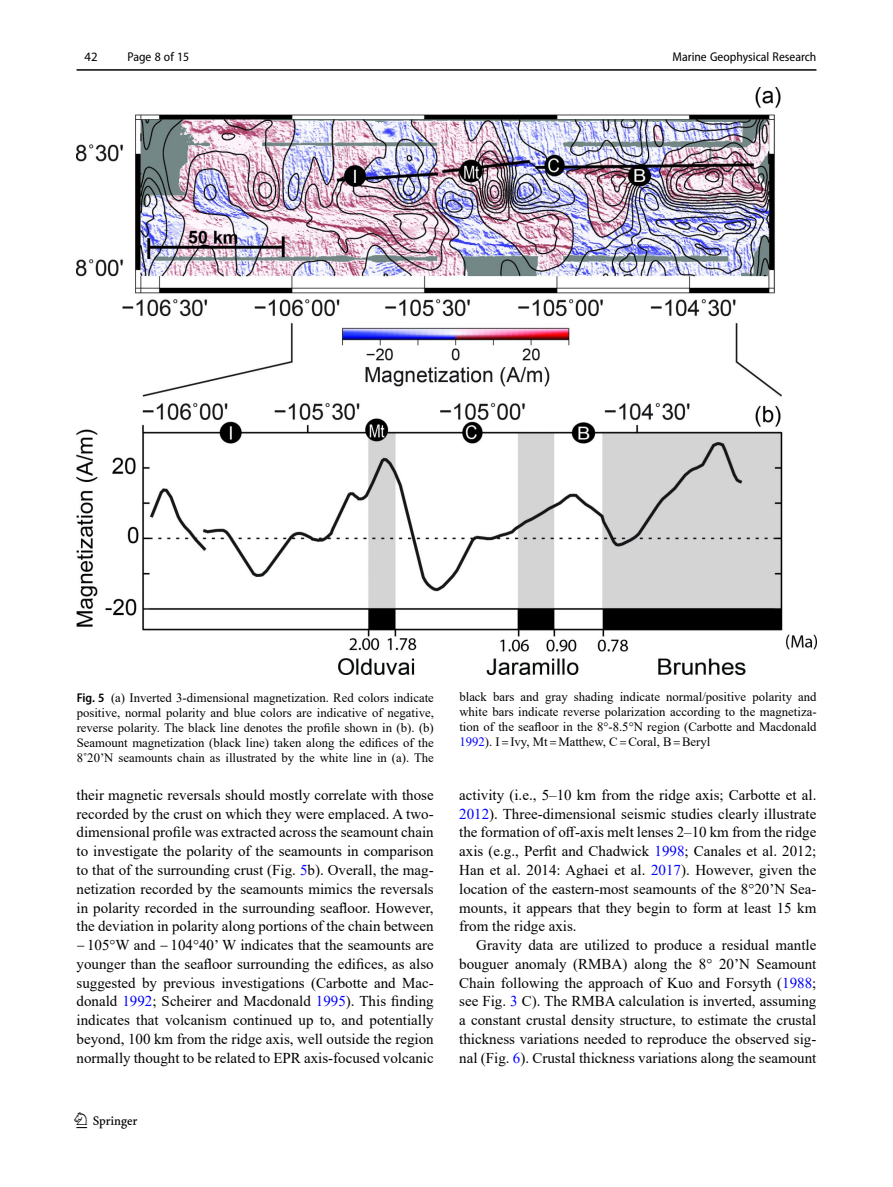
<style>
.page{position:relative;width:893px;height:1187px;background:#fff}
.page>*{position:absolute;margin:0;border:0;box-sizing:border-box;transform-origin:0 0}
.t1{font:22.5px "Springnew";color:#000}
.Body_Text{font:15px/18.8px "Times New Roman";color:#000;text-align:justify}
.Body_Text_Indent{font:15px/18.8px "Times New Roman";color:#000;text-align:justify}
.Figure_Caption{font:12.75px/15px "Times New Roman";color:#000;text-align:justify}
.t2{font:semi-condensed 12.75px "Myriad Pro";color:#000}
.t3{font:12.75px "Myriad Pro";color:#000}
.s1{font-family:"Myriad Pro";font-weight:600;font-stretch:semi-condensed}
.s2{color:#00f}
.s3{font-family:"Minion Pro"}
</style>
<div class="page">
<hr style="left:77px;top:69px;width:739px;height:2px;background:#000">
<img style="left:77px;top:87px;width:740px;height:587px">
<p class="t3" style="left:85px;top:48px;width:15px">42</p>
<p class="t2" style="left:127px;top:49px;width:63px">Page 8 of 15</p>
<p class="t2" style="left:673px;top:49px;width:145px">Marine Geophysical Research</p>
<p class="Figure_Caption" style="left:77px;top:689px;width:359px"><span class="s1">Fig. 5</span> (a) Inverted 3-dimensional magnetization. Red colors indicate positive, normal polarity and blue colors are indicative of negative, reverse polarity. The black line denotes the profile shown in (b). (b)<br>Seamount magnetization (black line) taken along the edifices of the 8˚20’N seamounts chain as illustrated by the white line in (a). The</p>
<p class="Figure_Caption" style="left:459px;top:688px;width:359px">black bars and gray shading indicate normal/positive polarity and white bars indicate reverse polarization according to the magnetiza&shy;tion of the seafloor in the 8°-8.5°N region (Carbotte and Macdonald <span class="s2">1992</span>). I<span class="s3">=</span>Ivy, Mt<span class="s3">=</span>Matthew, C<span class="s3">=</span>Coral, B<span class="s3">=</span>Beryl</p>
<p class="Body_Text" style="left:77px;top:785px;width:359px">their magnetic reversals should mostly correlate with those recorded by the crust on which they were emplaced. A two&shy;dimensional profile was extracted across the seamount chain to investigate the polarity of the seamounts in comparison to that of the surrounding crust (Fig. <span class="s2">5</span>b). Overall, the mag&shy;netization recorded by the seamounts mimics the reversals in polarity recorded in the surrounding seafloor. However, the deviation in polarity along portions of the chain between <span class="s3">−</span>105°W and <span class="s3">−</span>104°40’ W indicates that the seamounts are younger than the seafloor surrounding the edifices, as also suggested by previous investigations (Carbotte and Mac&shy;donald <span class="s2">1992</span>; Scheirer and Macdonald <span class="s2">1995</span>). This finding indicates that volcanism continued up to, and potentially beyond, 100 km from the ridge axis, well outside the region normally thought to be related to EPR axis-focused volcanic</p>
<h1 class="t1" style="left:77px;top:1107px;width:63px">1 3</h1>
<p class="Body_Text" style="left:459px;top:785px;width:359px">activity (i.e., 5–10 km from the ridge axis; Carbotte et al.<br><span class="s2">2012</span>). Three-dimensional seismic studies clearly illustrate the formation of off-axis melt lenses 2–10 km from the ridge axis (e.g., Perfit and Chadwick <span class="s2">1998</span>; Canales et al. 2012; Han et al. 2014: Aghaei et al. <span class="s2">2017</span>). However, given the location of the eastern-most seamounts of the 8°20’N Sea&shy;mounts, it appears that they begin to form at least 15 km from the ridge axis.</p>
<p class="Body_Text_Indent" style="left:459px;top:935px;width:359px;text-indent:17px">Gravity data are utilized to produce a residual mantle bouguer anomaly (RMBA) along the 8° 20’N Seamount Chain following the approach of Kuo and Forsyth (<span class="s2">1988</span>; see Fig. <span class="s2">3</span> C). The RMBA calculation is inverted, assuming a constant crustal density structure, to estimate the crustal thickness variations needed to reproduce the observed sig&shy;nal (Fig. <span class="s2">6</span>). Crustal thickness variations along the seamount</p>
</div>
